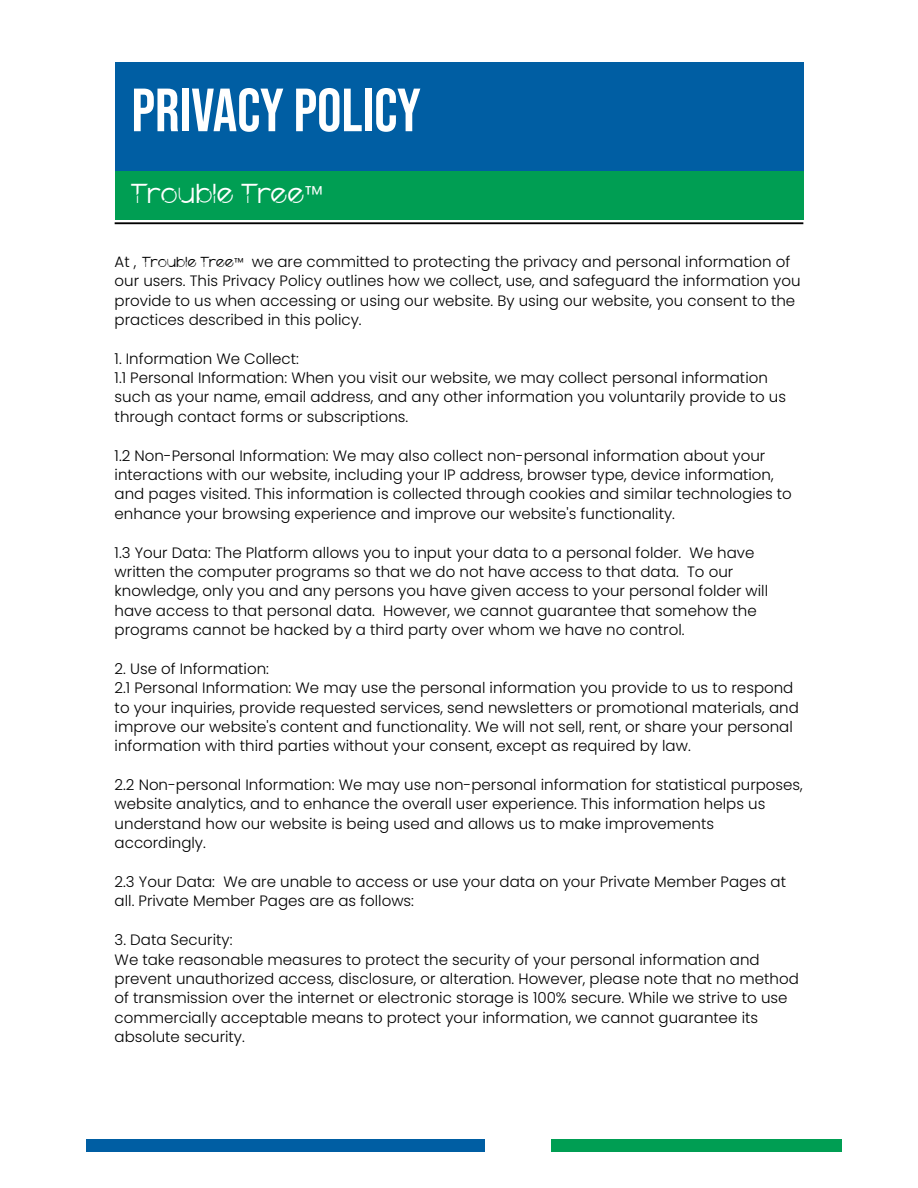
<style>
.page{position:relative;width:918px;height:1188px;background:#fff}
.page>*{position:absolute;margin:0;border:0;box-sizing:border-box;transform-origin:0 0}
.t1{font:60.9px "Bebas Neue";color:#fff}
.t2{font:30.45px "Interlude";color:#fff}
.t3{font:16.2px "Interlude";color:#000}
.t4{font:300 15px/19.4px "Poppins";color:#000}
.s1{font-family:"Poppins";font-weight:300;font-size:24px}
.s2{font-family:"Poppins";font-weight:300;font-size:15px}
.s3{font-family:"Poppins";font-weight:300;font-size:12.75px}
</style>
<div class="page">
<div style="left:115px;top:171px;width:688px;height:48px;background:#009e53"></div>
<div style="left:115px;top:62px;width:688px;height:109px;background:#005ea3"></div>
<hr style="left:115px;top:222px;width:688px;height:2px;background:#000">
<div style="left:552px;top:1139px;width:290px;height:13px;background:#009e53"></div>
<div style="left:86px;top:1139px;width:399px;height:13px;background:#005ea3"></div>
<h1 class="t1" style="left:131px;top:76px;width:291px">PRIVACY POLICY</h1>
<h2 class="t2" style="left:131px;top:180px;width:193px">Trouble Tree<span class="s1">™</span></h2>
<p class="t4" style="left:115px;top:252px;width:687px;text-indent:137px">we are committed to protecting the privacy and personal information of our users. This Privacy Policy outlines how we collect, use, and safeguard the information you provide to us when accessing or using our website. By using our website, you consent to the practices described in this policy.</p>
<p class="t4" style="left:115px;top:349px;width:673px">1. Information We Collect:<br>1.1 Personal Information: When you visit our website, we may collect personal information such as your name, email address, and any other information you voluntarily provide to us through contact forms or subscriptions.</p>
<p class="t4" style="left:115px;top:446px;width:679px">1.2 Non-Personal Information: We may also collect non-personal information about your interactions with our website, including your IP address, browser type, device information, and pages visited. This information is collected through cookies and similar technologies to enhance your browsing experience and improve our website's functionality.</p>
<p class="t4" style="left:115px;top:543px;width:655px">1.3 Your Data: The Platform allows you to input your data to a personal folder. We have written the computer programs so that we do not have access to that data. To our knowledge, only you and any persons you have given access to your personal folder will have access to that personal data. However, we cannot guarantee that somehow the programs cannot be hacked by a third party over whom we have no control.</p>
<p class="t4" style="left:115px;top:659px;width:686px">2. Use of Information:<br>2.1 Personal Information: We may use the personal information you provide to us to respond to your inquiries, provide requested services, send newsletters or promotional materials, and improve our website's content and functionality. We will not sell, rent, or share your personal information with third parties without your consent, except as required by law.</p>
<p class="t4" style="left:115px;top:775px;width:690px">2.2 Non-personal Information: We may use non-personal information for statistical purposes, website analytics, and to enhance the overall user experience. This information helps us understand how our website is being used and allows us to make improvements accordingly.</p>
<p class="t4" style="left:115px;top:872px;width:673px">2.3 Your Data: We are unable to access or use your data on your Private Member Pages at all. Private Member Pages are as follows:</p>
<p class="t4" style="left:115px;top:930px;width:686px">3. Data Security:<br>We take reasonable measures to protect the security of your personal information and prevent unauthorized access, disclosure, or alteration. However, please note that no method of transmission over the internet or electronic storage is 100% secure. While we strive to use commercially acceptable means to protect your information, we cannot guarantee its absolute security.</p>
<p class="t3" style="left:115px;top:255px;width:130px"><span class="s2">At ,</span> Trouble Tree<span class="s3">™</span></p>
</div>
